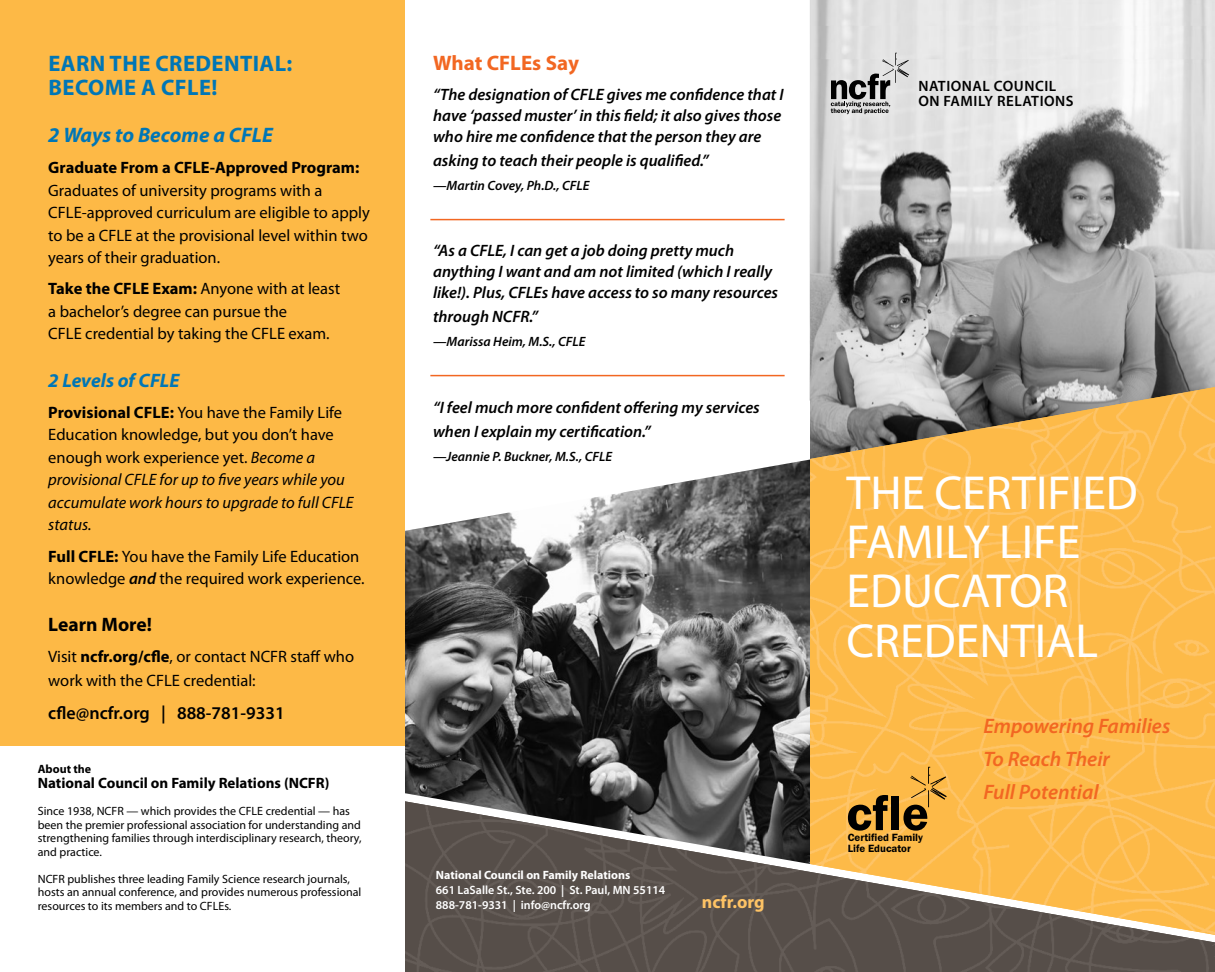
<style>
.page{position:relative;width:1215px;height:972px;background:#fff}
.page>*{position:absolute;margin:0;border:0;box-sizing:border-box;transform-origin:0 0}
.t1{font:600 50.7px "Franklin Gothic";color:#000}
.t2{font:48px/49.5px "Myriad Pro";color:#fff}
.t3{font:700 22.5px/24px "Myriad Pro";letter-spacing:.02em;color:#0076b6}
.t4{font:italic 600 21px/33px "Myriad Pro";color:#f26722}
.t5{font:italic 700 21px "Myriad Pro";color:#0076b6}
.t6{font:700 21px "Myriad Pro";color:#f26722}
.t7{font:italic 700 19.5px "Myriad Pro";color:#0076b6}
.t8{font:700 19.5px "Myriad Pro";color:#000}
.t9{font:600 18px "Myriad Pro";color:#000}
.t10{font:700 18px "Myriad Pro";color:#fec365}
.t11{font:16.5px/22.5px "Myriad Pro";color:#000}
.t12{font:italic 600 16.5px/21px "Myriad Pro";color:#000}
.t13{font:italic 16.5px/22.5px "Myriad Pro";color:#000}
.t14{font:700 16.5px "Myriad Pro";color:#000}
.t15{font:700 15px "Myriad Pro";color:#000}
.t16{font:600 15px/15px "Myriad Pro";letter-spacing:.035em;color:#000}
.t17{font:italic 600 13.5px "Myriad Pro";color:#000}
.t18{font:12px/13.5px "Myriad Pro";color:#000}
.t19{font:600 12px/15px "Myriad Pro";color:#fff}
.t20{font:700 12px "Myriad Pro";color:#fff}
.t21{font:700 12px "Myriad Pro";color:#000}
.t22{font:600 10.8px/10.8px "Franklin Gothic";color:#000}
.s1{font-weight:700}
.s2{font-weight:700;font-style:normal}
.s3{font-style:normal}
.s4{font-weight:600;font-style:italic}
</style>
<div class="page">
<img style="left:810px;top:0;width:405px;height:26px">
<img style="left:810px;top:26px;width:405px;height:33px">
<img style="left:810px;top:59px;width:405px;height:328px">
<img style="left:810px;top:387px;width:405px;height:414px">
<svg style="left:831px;top:53px;width:78px;height:61px;background:#b0b0b0"></svg>
<div style="left:0;top:0;width:405px;height:745px;background:#fdb946"></div>
<img style="left:405px;top:460px;width:405px;height:341px">
<img style="left:405px;top:801px;width:810px;height:171px">
<svg style="left:910px;top:767px;width:37px;height:40px"></svg>
<hr style="left:430px;top:375px;width:355px;height:1px;background:#f26722">
<hr style="left:430px;top:219px;width:355px;height:1px;background:#f26722">
<h3 class="t3" style="left:49px;top:51px;width:245px">EARN THE CREDENTIAL:<br>BECOME A CFLE!</h3>
<p class="t5" style="left:48px;top:121px;width:226px">2 Ways to Become a CFLE</p>
<p class="t14" style="left:48px;top:157px;width:313px">Graduate From a CFLE-Approved Program:</p>
<p class="t11" style="left:48px;top:179px;width:323px">Graduates of university programs with a CFLE-approved curriculum are eligible to apply to be a CFLE at the provisional level within two years of their graduation.</p>
<p class="t11" style="left:48px;top:277px;width:293px"><span class="s1">Take the CFLE Exam:</span> Anyone with at least a bachelor’s degree can pursue the<br>CFLE credential by taking the CFLE exam.</p>
<p class="t7" style="left:48px;top:367px;width:133px">2 Levels of CFLE</p>
<p class="t13" style="left:48px;top:401px;width:307px"><span class="s2">Provisional CFLE:</span> <span class="s3">You have the Family Life Education knowledge, but you don’t have enough work experience yet.</span> Become a provisional CFLE for up to five years while you accumulate work hours to upgrade to full CFLE status.</p>
<p class="t11" style="left:48px;top:544px;width:318px"><span class="s1">Full CFLE:</span> You have the Family Life Education knowledge <span class="s4">and</span> the required work experience.</p>
<p class="t8" style="left:48px;top:612px;width:105px">Learn More!</p>
<p class="t11" style="left:48px;top:645px;width:307px;line-height:24px">Visit <span class="s1">ncfr.org/cfle</span>, or contact NCFR staff who work with the CFLE credential:</p>
<p class="t9" style="left:48px;top:702px;width:238px">cfle@ncfr.org | 888-781-9331</p>
<p class="t6" style="left:433px;top:49px;width:147px">What CFLEs Say</p>
<p class="t12" style="left:433px;top:83px;width:352px">“The designation of CFLE gives me confidence that I have ‘passed muster’ in this field; it also gives those who hire me confidence that the person they are</p>
<p class="t12" style="left:433px;top:149px;width:277px">asking to teach their people is qualified.”</p>
<p class="t17" style="left:433px;top:177px;width:158px">—Martin Covey, Ph.D., CFLE</p>
<p class="t12" style="left:433px;top:240px;width:347px">“As a CFLE, I can get a job doing pretty much anything I want and am not limited (which I really like!). Plus, CFLEs have access to so many resources</p>
<p class="t12" style="left:433px;top:306px;width:107px">through NCFR.”</p>
<p class="t17" style="left:433px;top:333px;width:154px">—Marissa Heim, M.S., CFLE</p>
<p class="t12" style="left:433px;top:395px;width:328px;line-height:24px">“I feel much more confident offering my services when I explain my certification.”</p>
<p class="t17" style="left:433px;top:448px;width:180px">—Jeannie P. Buckner, M.S., CFLE</p>
<p class="t21" style="left:38px;top:761px;width:55px">About the</p>
<p class="t15" style="left:38px;top:774px;width:293px">National Council on Family Relations (NCFR)</p>
<p class="t18" style="left:38px;top:804px;width:325px">Since 1938, NCFR — which provides the CFLE credential — has been the premier professional association for understanding and strengthening families through interdisciplinary research, theory, and practice.</p>
<p class="t18" style="left:38px;top:872px;width:325px">NCFR publishes three leading Family Science research journals, hosts an annual conference, and provides numerous professional resources to its members and to CFLEs.</p>
<p class="t20" style="left:436px;top:867px;width:196px">National Council on Family Relations</p>
<p class="t19" style="left:436px;top:882px;width:231px">661 LaSalle St., Ste. 200 | St. Paul, MN 55114<br>888-781-9331 | info@ncfr.org</p>
<p class="t10" style="left:702px;top:890px;width:64px">ncfr.org</p>
<p class="t16" style="left:918px;top:78px;width:157px">NATIONAL COUNCIL<br>ON FAMILY RELATIONS</p>
<h2 class="t2" style="left:846px;top:467px;width:293px">THE CERTIFIED<br>FAMILY LIFE<br>EDUCATOR<br>CREDENTIAL</h2>
<h1 class="t1" style="left:846px;top:782px;width:84px">cfle</h1>
<p class="t22" style="left:848px;top:832px;width:77px">Certified Family<br>Life Educator</p>
<p class="t4" style="left:983px;top:709px;width:188px">Empowering Families<br>To Reach Their<br>Full Potential</p>
</div>
